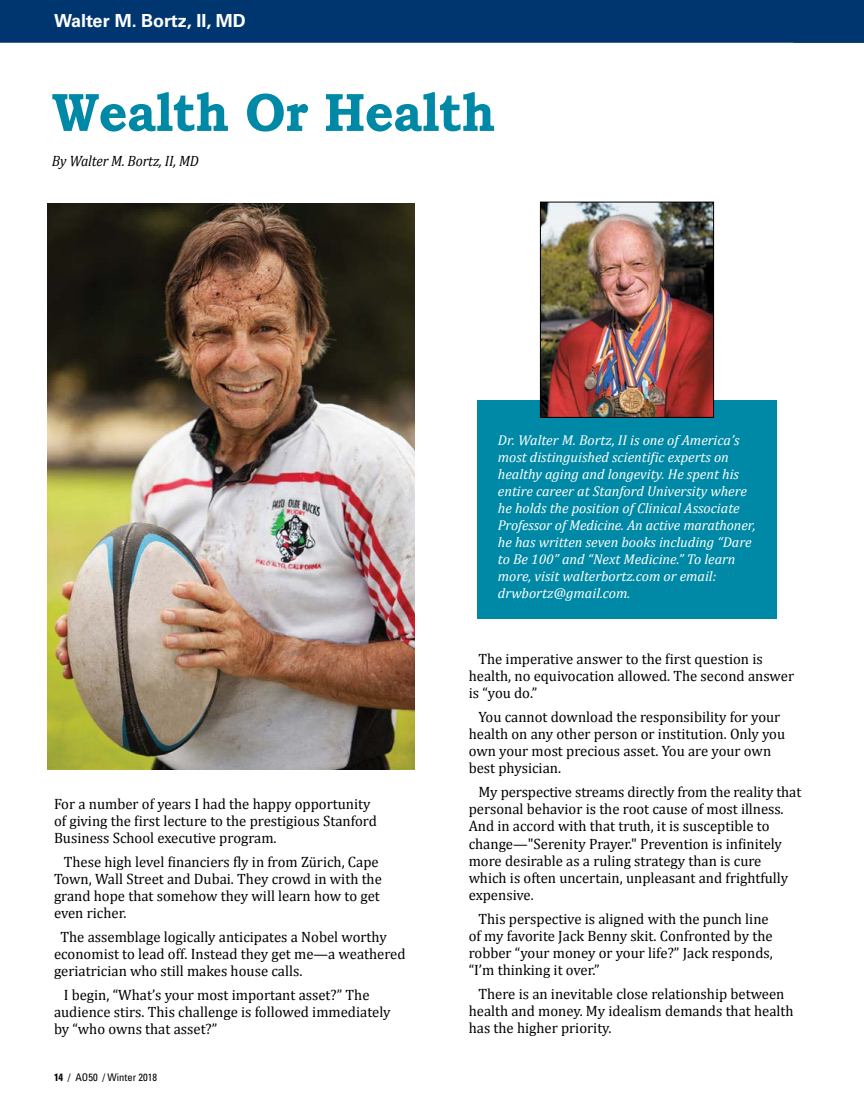
<style>
.page{position:relative;width:864px;height:1107px;background:#fff}
.page>*{position:absolute;margin:0;border:0;box-sizing:border-box;transform-origin:0 0}
.t1{font:700 54px "Bookman Old Style";letter-spacing:-.01em;color:#0089a6;scale:.93 1}
.t2{font:700 18px "Univers";color:#fff}
.t3{font:15px/17.1px "Cambria";color:#000}
.t4{font:italic 15px "Cambria";letter-spacing:-.01em;color:#000;scale:.93 1}
.t5{font:italic 14.25px/17.1px "Cambria";color:#fff}
.t6{font:condensed 10.5px "Univers LT Std";color:#000}
.s1{font-weight:700}
</style>
<div class="page">
<div style="left:477px;top:400px;width:300px;height:219px;background:#0089a6"></div>
<img style="left:542px;top:204px;width:170px;height:212px">
<div style="left:540px;top:202px;width:174px;height:216px;border:1px solid #000"></div>
<img style="left:48px;top:204px;width:367px;height:566px">
<div style="left:0;top:0;width:864px;height:43px;background:#00366f"></div>
<p class="t2" style="left:54px;top:10px;width:193px">Walter M. Bortz, II, MD</p>
<h1 class="t1" style="left:52px;top:80px;width:478px">Wealth Or Health</h1>
<p class="t4" style="left:52px;top:150px;width:160px">By Walter M. Bortz, II, MD</p>
<p class="t3" style="left:54px;top:795px;width:324px">For a number of years I had the happy opportunity of giving the first lecture to the prestigious Stanford<br>Business School executive program.</p>
<p class="t3" style="left:54px;top:853px;width:329px;text-indent:10px">These high level financiers fly in from Zürich, Cape Town, Wall Street and Dubai. They crowd in with the grand hope that somehow they will learn how to get even richer.</p>
<p class="t3" style="left:54px;top:928px;width:353px;text-indent:6px">The assemblage logically anticipates a Nobel worthy economist to lead off. Instead they get me—a weathered geriatrician who still makes house calls.</p>
<p class="t3" style="left:54px;top:986px;width:338px;text-indent:10px">I begin, “What’s your most important asset?” The audience stirs. This challenge is followed immediately by “who owns that asset?”</p>
<p class="t6" style="left:54px;top:1070px;width:105px"><span class="s1">14</span> / AO50 / Winter 2018</p>
<p class="t5" style="left:498px;top:431px;width:259px">Dr. Walter M. Bortz, II is one of America’s most distinguished scientific experts on healthy aging and longevity. He spent his entire career at Stanford University where he holds the position of Clinical Associate Professor of Medicine. An active marathoner, he has written seven books including “Dare to Be 100” and “Next Medicine.” To learn more, visit walterbortz.com or email: drwbortz@gmail.com.</p>
<p class="t3" style="left:469px;top:650px;width:327px;text-indent:10px">The imperative answer to the first question is health, no equivocation allowed. The second answer is “you do.”</p>
<p class="t3" style="left:469px;top:708px;width:318px;text-indent:10px">You cannot download the responsibility for your health on any other person or institution. Only you own your most precious asset. You are your own best physician.</p>
<p class="t3" style="left:469px;top:784px;width:334px;text-indent:10px">My perspective streams directly from the reality that personal behavior is the root cause of most illness.<br>And in accord with that truth, it is susceptible to change—"Serenity Prayer." Prevention is infinitely more desirable as a ruling strategy than is cure which is often uncertain, unpleasant and frightfully expensive.</p>
<p class="t3" style="left:469px;top:910px;width:306px;text-indent:10px">This perspective is aligned with the punch line of my favorite Jack Benny skit. Confronted by the robber “your money or your life?” Jack responds, “I’m thinking it over.”</p>
<p class="t3" style="left:469px;top:985px;width:326px;text-indent:10px">There is an inevitable close relationship between health and money. My idealism demands that health has the higher priority.</p>
</div>
